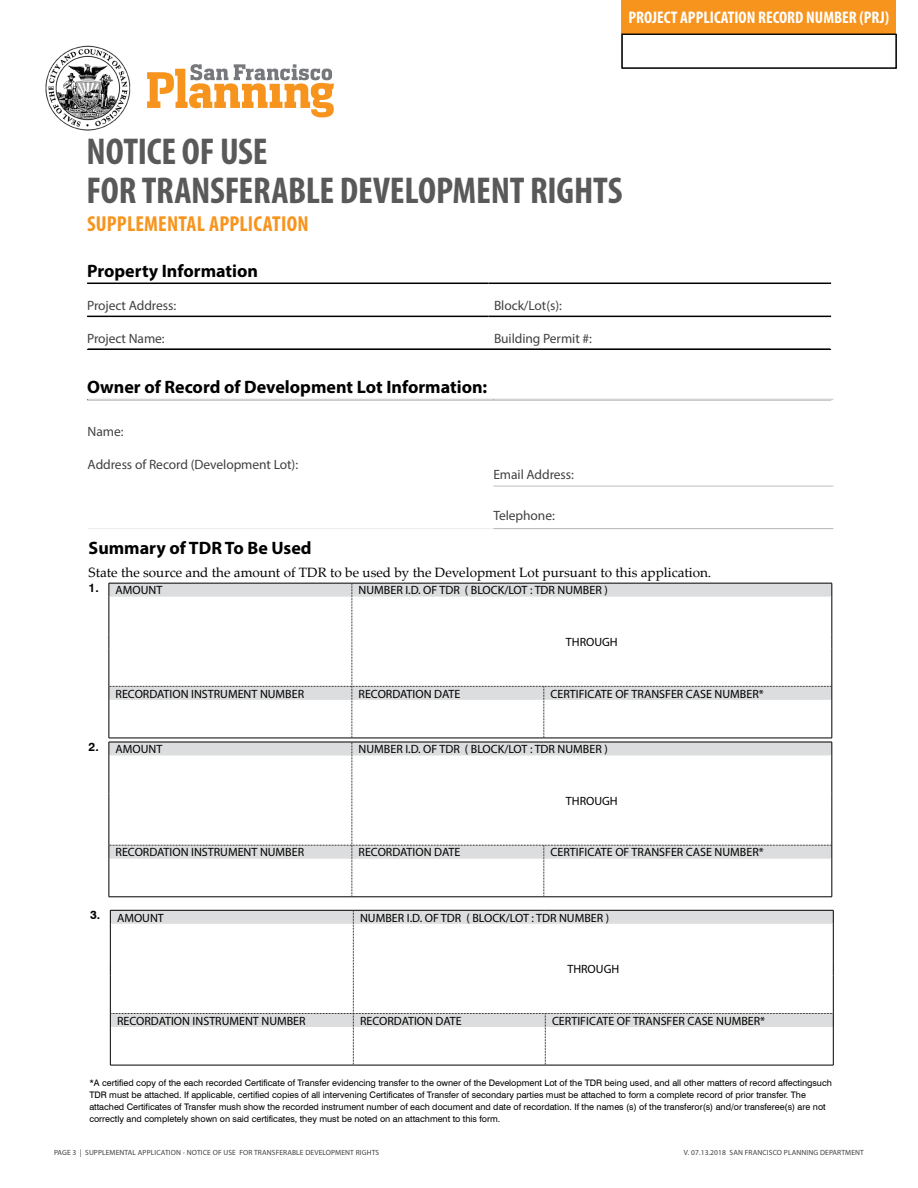
<style>
.page{position:relative;width:918px;height:1188px;background:#fff}
.page>*{position:absolute;margin:0;border:0;box-sizing:border-box;transform-origin:0 0}
.t1{font:700 condensed 37.5px/39px "Myriad Pro";letter-spacing:-.01em;color:#595959}
.t2{font:700 condensed 21.75px "Myriad Pro";letter-spacing:.01em;color:#f7941e}
.t3{font:700 18px "Myriad Pro";color:#000}
.t4{font:700 condensed 16.8px "Myriad Pro";color:#fff}
.t5{font:13.5px "Myriad Pro";letter-spacing:-.005em;color:#414042}
.t6{font:13.5px "Palatino Linotype";color:#000}
.t7{font:12px "Myriad Pro";color:#000}
.t8{font:9px/12px "Swiss 721 BT";color:#000}
.t9{font:7.5px "Myriad Pro";letter-spacing:.015em;color:#414042}
</style>
<div class="page">
<svg style="left:147px;top:64px;width:187px;height:53px"></svg>
<img style="left:45px;top:45px;width:86px;height:85px">
<div style="left:621px;top:0;width:275px;height:34px;background:#f7941e"></div>
<div style="left:622px;top:34px;width:275px;height:35px;border:1px solid #000"></div>
<hr style="left:87px;top:399px;width:744px;height:1px;background:#000">
<hr style="left:87px;top:283px;width:401px;height:1px;background:#000">
<hr style="left:488px;top:283px;width:343px;height:1px;background:#000">
<hr style="left:87px;top:316px;width:401px;height:1px;background:#000">
<hr style="left:488px;top:316px;width:343px;height:1px;background:#000">
<hr style="left:87px;top:349px;width:401px;height:1px;background:#000">
<hr style="left:488px;top:349px;width:343px;height:1px;background:#000">
<hr style="left:88px;top:348px;width:742px;height:2px;background:#000">
<hr style="left:109px;top:897px;width:243px;height:1px;background:#000">
<hr style="left:352px;top:897px;width:192px;height:1px;background:#000">
<hr style="left:544px;top:897px;width:288px;height:1px;background:#000">
<svg style="left:109px;top:583px;width:724px;height:314px"></svg>
<hr style="left:109px;top:859px;width:1px;height:38px;background:#000">
<svg style="left:110px;top:910px;width:724px;height:156px"></svg>
<hr style="left:110px;top:1027px;width:1px;height:38px;background:#000">
<hr style="left:88px;top:399px;width:405px;height:1px;background:#d1d3d4">
<hr style="left:493px;top:399px;width:340px;height:1px;background:#d1d3d4">
<hr style="left:493px;top:486px;width:340px;height:1px;background:#bcbec1">
<hr style="left:88px;top:528px;width:405px;height:1px;background:#ededee">
<hr style="left:493px;top:528px;width:340px;height:1px;background:#b1b4b6">
<h3 class="t4" style="left:629px;top:7px;width:262px">PROJECT APPLICATION RECORD NUMBER (PRJ)</h3>
<h1 class="t1" style="left:87px;top:131px;width:538px">NOTICE OF USE<br>FOR TRANSFERABLE DEVELOPMENT RIGHTS</h1>
<h2 class="t2" style="left:87px;top:210px;width:223px">SUPPLEMENTAL APPLICATION</h2>
<h3 class="t3" style="left:87px;top:259px;width:172px">Property Information</h3>
<h3 class="t5" style="left:87px;top:297px;width:91px">Project Address:</h3>
<h3 class="t5" style="left:494px;top:297px;width:69px">Block/Lot(s):</h3>
<h3 class="t5" style="left:87px;top:330px;width:79px">Project Name:</h3>
<h3 class="t5" style="left:494px;top:330px;width:99px">Building Permit #:</h3>
<h3 class="t3" style="left:87px;top:375px;width:402px">Owner of Record of Development Lot Information:</h3>
<h3 class="t5" style="left:88px;top:423px;width:37px">Name:</h3>
<h3 class="t5" style="left:88px;top:456px;width:212px">Address of Record (Development Lot):</h3>
<h3 class="t5" style="left:493px;top:467px;width:82px">Email Address:</h3>
<h3 class="t5" style="left:493px;top:507px;width:63px">Telephone:</h3>
<h3 class="t3" style="left:89px;top:536px;width:224px">Summary of TDR To Be Used</h3>
<h3 class="t6" style="left:89px;top:563px;width:624px">State the source and the amount of TDR to be used by the Development Lot pursuant to this application.</h3>
<h3 class="t7" style="left:89px;top:583px;width:75px"><sup>1.</sup> AMOUNT</h3>
<h3 class="t7" style="left:359px;top:583px;width:251px">NUMBER I.D. OF TDR ( BLOCK/LOT : TDR NUMBER )</h3>
<h3 class="t7" style="left:566px;top:635px;width:53px">THROUGH</h3>
<h3 class="t7" style="left:116px;top:686px;width:190px">RECORDATION INSTRUMENT NUMBER</h3>
<h3 class="t7" style="left:359px;top:686px;width:103px">RECORDATION DATE</h3>
<h3 class="t7" style="left:551px;top:686px;width:215px">CERTIFICATE OF TRANSFER CASE NUMBER*</h3>
<h3 class="t7" style="left:89px;top:742px;width:75px"><sup>2.</sup> AMOUNT</h3>
<h3 class="t7" style="left:359px;top:742px;width:251px">NUMBER I.D. OF TDR ( BLOCK/LOT : TDR NUMBER )</h3>
<h3 class="t7" style="left:566px;top:793px;width:53px">THROUGH</h3>
<h3 class="t7" style="left:116px;top:845px;width:190px">RECORDATION INSTRUMENT NUMBER</h3>
<h3 class="t7" style="left:359px;top:845px;width:103px">RECORDATION DATE</h3>
<h3 class="t7" style="left:551px;top:845px;width:215px">CERTIFICATE OF TRANSFER CASE NUMBER*</h3>
<h3 class="t7" style="left:90px;top:910px;width:75px"><sup>3.</sup> AMOUNT</h3>
<h3 class="t7" style="left:360px;top:910px;width:251px">NUMBER I.D. OF TDR ( BLOCK/LOT : TDR NUMBER )</h3>
<h3 class="t7" style="left:567px;top:962px;width:53px">THROUGH</h3>
<h3 class="t7" style="left:117px;top:1013px;width:190px">RECORDATION INSTRUMENT NUMBER</h3>
<h3 class="t7" style="left:360px;top:1013px;width:103px">RECORDATION DATE</h3>
<h3 class="t7" style="left:552px;top:1013px;width:215px">CERTIFICATE OF TRANSFER CASE NUMBER*</h3>
<p class="t8" style="left:89px;top:1077px;width:744px">*A certified copy of the each recorded Certificate of Transfer evidencing transfer to the owner of the Development Lot of the TDR being used, and all other matters of record affectingsuch TDR must be attached. If applicable, certified copies of all intervening Certificates of Transfer of secondary parties must be attached to form a complete record of prior transfer. The attached Certificates of Transfer mush show the recorded instrument number of each document and date of recordation. If the names (s) of the transferor(s) and/or transferee(s) are not correctly and completely shown on said certificates, they must be noted on an attachment to this form.</p>
<p class="t9" style="left:54px;top:1148px;width:327px">PAGE 3 | SUPPLEMENTAL APPLICATION - NOTICE OF USE FOR TRANSFERABLE DEVELOPMENT RIGHTS</p>
<p class="t9" style="left:684px;top:1148px;width:182px">V. 07.13.2018 SAN FRANCISCO PLANNING DEPARTMENT</p>
</div>
